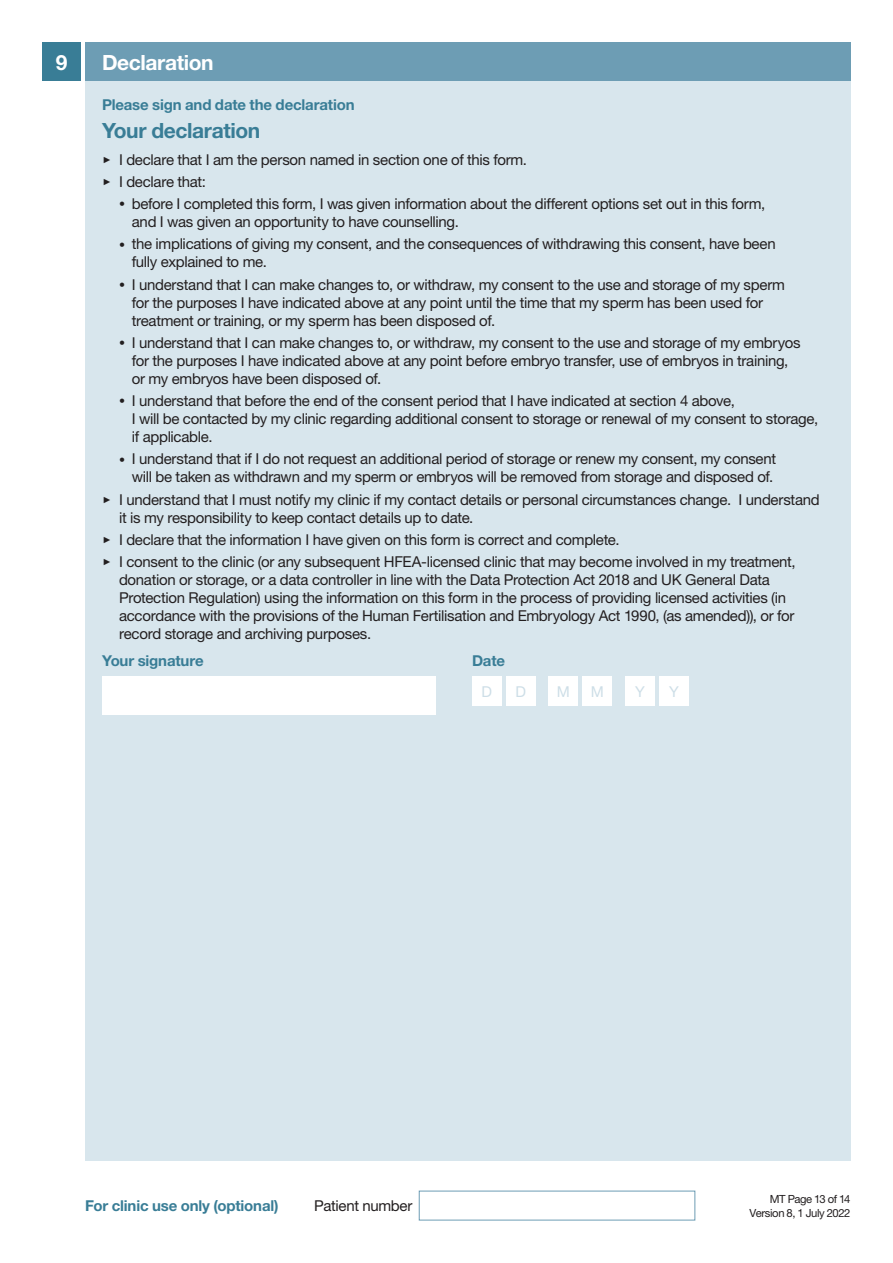
<style>
.page{position:relative;width:893px;height:1263px;background:#fff}
.page>*{position:absolute;margin:0;border:0;box-sizing:border-box;transform-origin:0 0}
.t1{font:700 21px "Helvetica Neue";letter-spacing:-.02em;color:#397d96}
.t2{font:700 21px "Helvetica Neue";letter-spacing:-.02em;color:#fff}
.t3{font:15px/18px "Helvetica Neue";letter-spacing:-.02em;color:#231f20}
.t4{font:700 15px "Helvetica Neue";letter-spacing:-.01em;color:#397d96}
.t5{font:15px "Helvetica Neue";color:#cddee7}
.t6{font:11.25px/13.5px "Helvetica Neue";letter-spacing:-.035em;color:#231f20;text-align:right}
.s1{font-family:"Montserrat";font-weight:300}
.s2{font-size:12px}
</style>
<div class="page">
<div style="left:85px;top:81px;width:765px;height:1080px;background:#d8e6ed"></div>
<div style="left:102px;top:676px;width:334px;height:38px;background:#fff"></div>
<div style="left:472px;top:676px;width:30px;height:30px;background:#fff"></div>
<div style="left:506px;top:676px;width:30px;height:30px;background:#fff"></div>
<div style="left:549px;top:676px;width:29px;height:30px;background:#fff"></div>
<div style="left:583px;top:676px;width:29px;height:30px;background:#fff"></div>
<div style="left:625px;top:676px;width:30px;height:30px;background:#fff"></div>
<div style="left:659px;top:676px;width:30px;height:30px;background:#fff"></div>
<div style="left:43px;top:43px;width:38px;height:38px;background:#397d96"></div>
<div style="left:85px;top:43px;width:765px;height:38px;background:#6d9db4"></div>
<h1 class="t2" style="left:56px;top:49px;width:13px">9</h1>
<h1 class="t2" style="left:102px;top:49px;width:113px">Declaration</h1>
<p class="t4" style="left:102px;top:95px;width:254px">Please sign and date the declaration</p>
<h1 class="t1" style="left:102px;top:118px;width:160px">Your declaration</h1>
<p class="t3" style="left:102px;top:148px;width:427px;line-height:22.2px"><span class="s1">▶</span> I declare that I am the person named in section one of this form. <span class="s1">▶</span> I declare that:</p>
<p class="t3" style="left:132px;top:195px;width:635px;text-indent:-13px"><span class="s2">•</span> before I completed this form, I was given information about the different options set out in this form, and I was given an opportunity to have counselling.</p>
<p class="t3" style="left:132px;top:235px;width:645px;text-indent:-13px"><span class="s2">•</span> the implications of giving my consent, and the consequences of withdrawing this consent, have been fully explained to me.</p>
<p class="t3" style="left:132px;top:275px;width:655px;text-indent:-13px"><span class="s2">•</span> I understand that I can make changes to, or withdraw, my consent to the use and storage of my sperm for the purposes I have indicated above at any point until the time that my sperm has been used for treatment or training, or my sperm has been disposed of.</p>
<p class="t3" style="left:132px;top:333px;width:670px;text-indent:-13px"><span class="s2">•</span> I understand that I can make changes to, or withdraw, my consent to the use and storage of my embryos for the purposes I have indicated above at any point before embryo transfer, use of embryos in training, or my embryos have been disposed of.</p>
<p class="t3" style="left:132px;top:392px;width:688px;text-indent:-13px"><span class="s2">•</span> I understand that before the end of the consent period that I have indicated at section 4 above,<br>I will be contacted by my clinic regarding additional consent to storage or renewal of my consent to storage, if applicable.</p>
<p class="t3" style="left:119px;top:450px;width:659px;text-align:right"><span class="s2">•</span> I understand that if I do not request an additional period of storage or renew my consent, my consent will be taken as withdrawn and my sperm or embryos will be removed from storage and disposed of.</p>
<p class="t3" style="left:119px;top:490px;width:702px;text-indent:-17px"><span class="s1">▶</span> I understand that I must notify my clinic if my contact details or personal circumstances change. I understand it is my responsibility to keep contact details up to date.</p>
<p class="t3" style="left:102px;top:528px;width:695px;line-height:22.2px"><span class="s1">▶</span> I declare that the information I have given on this form is correct and complete.<br><span class="s1">▶</span> I consent to the clinic (or any subsequent HFEA-licensed clinic that may become involved in my treatment,</p>
<p class="t3" style="left:119px;top:571px;width:677px">donation or storage, or a data controller in line with the Data Protection Act 2018 and UK General Data Protection Regulation) using the information on this form in the process of providing licensed activities (in accordance with the provisions of the Human Fertilisation and Embryology Act 1990, (as amended)), or for record storage and archiving purposes.</p>
<p class="t4" style="left:102px;top:651px;width:103px">Your signature</p>
<p class="t4" style="left:472px;top:651px;width:35px">Date</p>
<p class="t5" style="left:482px;top:683px;width:12px">D</p>
<p class="t5" style="left:516px;top:683px;width:12px">D</p>
<p class="t5" style="left:557px;top:683px;width:15px">M</p>
<p class="t5" style="left:591px;top:683px;width:15px">M</p>
<p class="t5" style="left:635px;top:683px;width:11px">Y</p>
<p class="t5" style="left:669px;top:683px;width:11px">Y</p>
<p class="t4" style="left:85px;top:1197px;width:195px">For clinic use only (optional)</p>
<p class="t3" style="left:314px;top:1197px;width:100px">Patient number</p>
<p class="t6" style="left:750px;top:1192px;width:102px">MT Page 13 of 14<br>Version 8, 1 July 2022</p>
</div>
